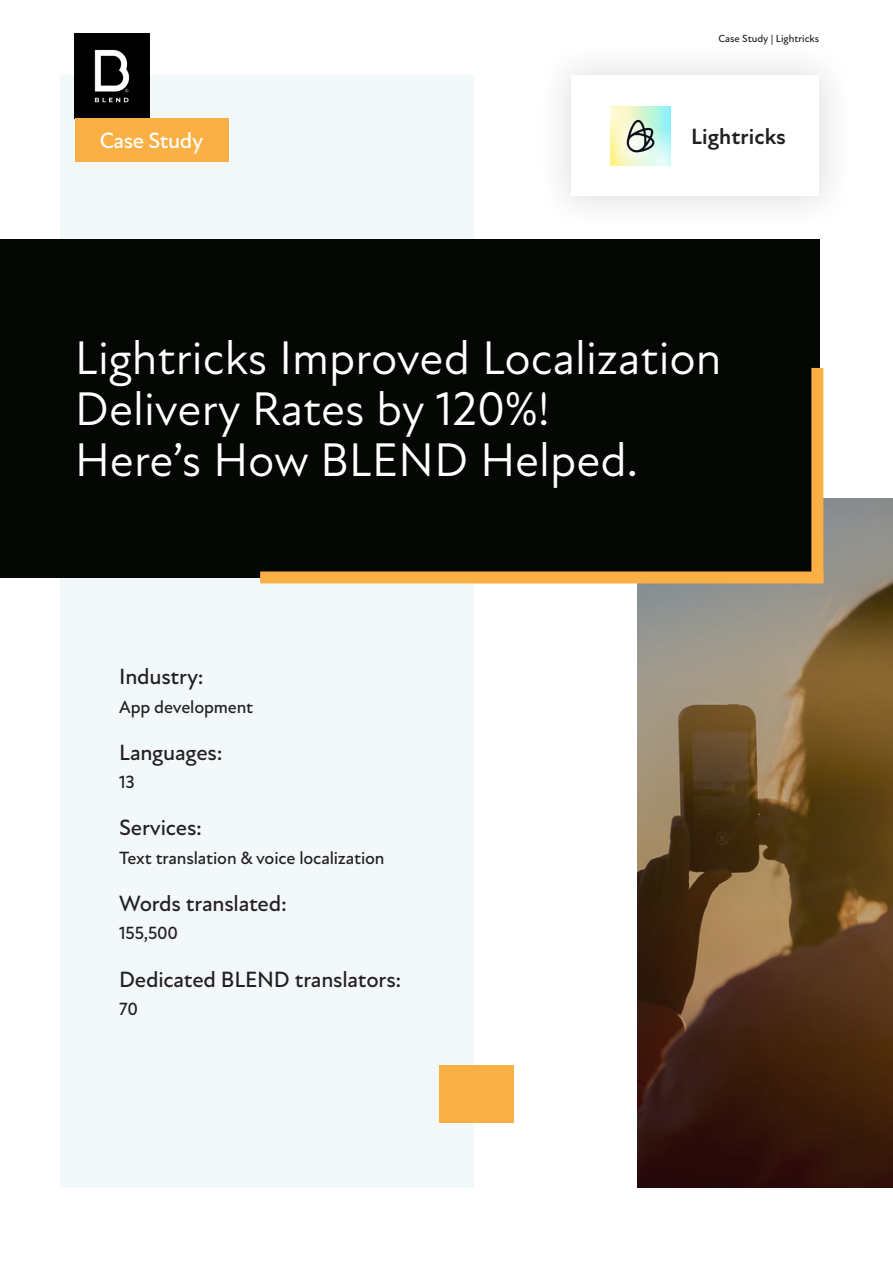
<style>
.page{position:relative;width:893px;height:1263px;background:#fff}
.page>*{position:absolute;margin:0;border:0;box-sizing:border-box;transform-origin:0 0}
.t1{font:48px/51px "Atten New";color:#fff}
.t2{font:500 22.5px "Atten New";letter-spacing:-.01em;color:#231f20}
.t3{font:700 22.5px "Atten New";color:#231f20}
.t4{font:500 22.5px "Atten New";letter-spacing:-.02em;color:#fff}
.t5{font:500 18px "Atten New";letter-spacing:-.01em;color:#231f20}
.t6{font:500 10.5px "Atten New";color:#231f20}
</style>
<div class="page">
<div style="left:61px;top:76px;width:413px;height:1112px;background:#f3f8fa"></div>
<img style="left:75px;top:33px;width:75px;height:85px">
<div style="left:75px;top:118px;width:153px;height:44px;background:#fbb046"></div>
<svg style="left:638px;top:499px;width:255px;height:689px;background:#664d34"></svg>
<div style="left:0;top:239px;width:819px;height:338px;background:#050705"></div>
<div style="left:534px;top:38px;width:322px;height:195px;background:#231f20;opacity:.15"></div>
<div style="left:572px;top:76px;width:247px;height:120px;background:#fff"></div>
<img style="left:611px;top:106px;width:60px;height:60px">
<div style="left:811px;top:368px;width:12px;height:215px;background:#fbb046"></div>
<div style="left:260px;top:571px;width:563px;height:12px;background:#fbb046"></div>
<div style="left:439px;top:1066px;width:74px;height:57px;background:#fbb046"></div>
<p class="t6" style="left:718px;top:32px;width:102px">Case Study | Lightricks</p>
<p class="t4" style="left:100px;top:127px;width:105px">Case Study</p>
<p class="t3" style="left:691px;top:123px;width:96px">Lightricks</p>
<p class="t1" style="left:75px;top:333px;width:648px">Lightricks Improved Localization<br>Delivery Rates by 120%!</p>
<p class="t1" style="left:75px;top:435px;width:565px">Here’s How BLEND Helped.</p>
<p class="t2" style="left:119px;top:663px;width:86px">Industry:</p>
<p class="t5" style="left:119px;top:696px;width:136px">App development</p>
<p class="t2" style="left:119px;top:739px;width:105px">Languages:</p>
<p class="t5" style="left:119px;top:771px;width:17px">13</p>
<p class="t2" style="left:119px;top:815px;width:84px">Services:</p>
<p class="t5" style="left:119px;top:847px;width:267px">Text translation &amp; voice localization</p>
<p class="t2" style="left:119px;top:890px;width:169px">Words translated:</p>
<p class="t5" style="left:119px;top:923px;width:60px">155,500</p>
<p class="t2" style="left:119px;top:966px;width:284px">Dedicated BLEND translators:</p>
<p class="t5" style="left:119px;top:998px;width:20px">70</p>
</div>
